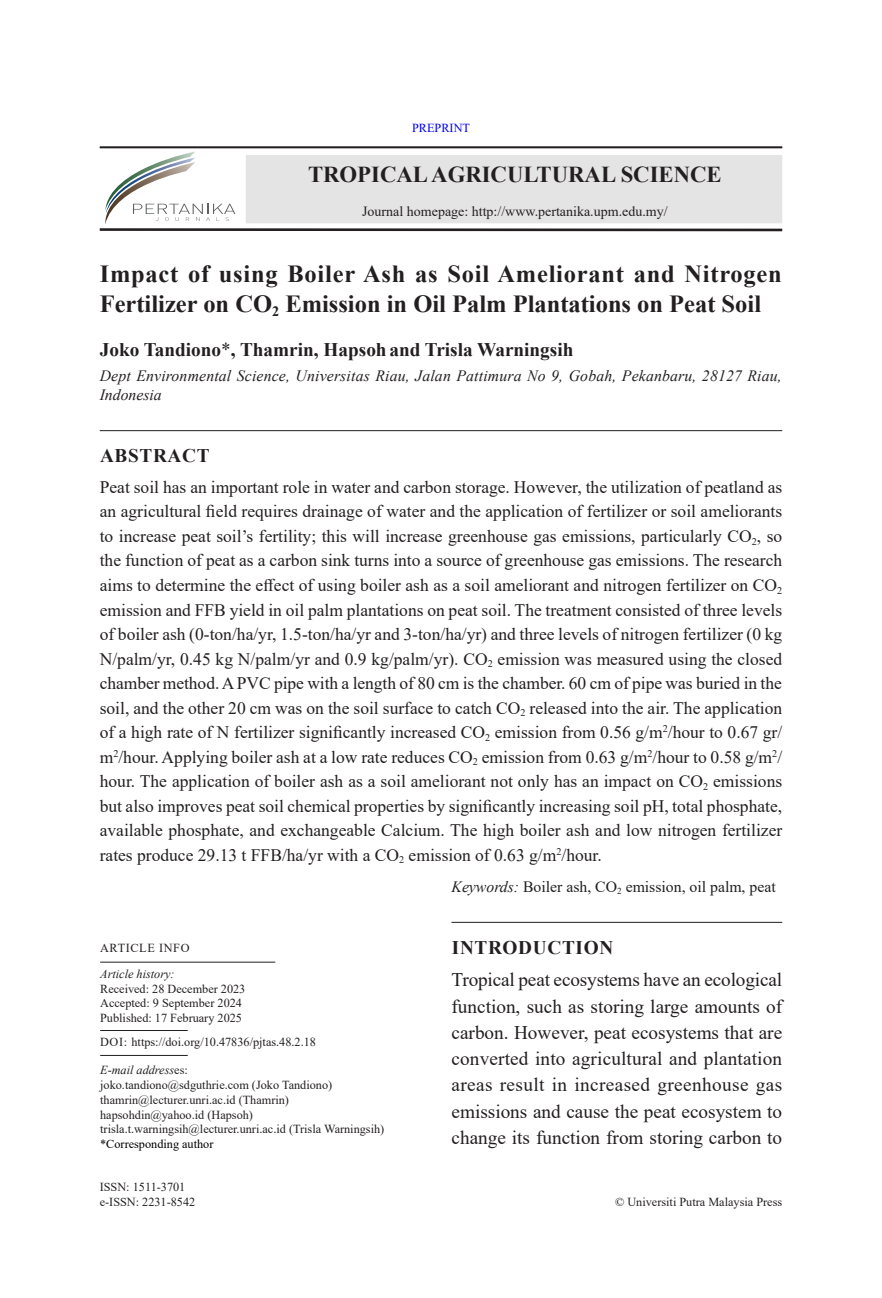
<style>
.page{position:relative;width:882px;height:1298px;background:#fff}
.page>*{position:absolute;margin:0;border:0;box-sizing:border-box;transform-origin:0 0}
.t1{font:700 24.5px/29.4px "Times New Roman";color:#231f20}
.t2{font:700 22.75px "Times New Roman";color:#231f20}
.First_para_body_text{font:19.25px/26.2px "Times New Roman";color:#231f20;text-align:justify}
.Author{font:700 19.25px "Times New Roman";color:#231f20}
.HEADING_FIRST{font:700 19.25px "Times New Roman";letter-spacing:.035em;color:#231f20}
.Body_Abstract{font:17.5px/24.5px "Times New Roman";color:#231f20;text-align:justify}
.authors_address{font:italic 15.75px/18.9px "Times New Roman";letter-spacing:.01em;color:#231f20}
.Bosy_Abstract_2{font:15.75px "Times New Roman";color:#231f20}
.t3{font:14px "Times New Roman";color:#231f20}
.t4{font:12.25px/14.7px "Times New Roman";color:#231f20}
.t5{font:12.25px "Times New Roman";color:#000}
.t6{font:italic 12.25px "Times New Roman";color:#231f20}
.t7{font:12.25px "Times New Roman";letter-spacing:.05em;color:#231f20}
.t8{font:12.25px "Times New Roman";color:#00f}
.s1{font-weight:400}
.s2{font-style:italic}
</style>
<div class="page">
<hr style="left:100px;top:147px;width:682px;height:1px;background:#231f20">
<hr style="left:100px;top:228px;width:682px;height:3px;background:#231f20">
<div style="left:247px;top:156px;width:534px;height:66px;background:#e5e4e4"></div>
<svg style="left:105px;top:151px;width:130px;height:73px"></svg>
<hr style="left:100px;top:962px;width:175px;height:1px;background:#231f20">
<hr style="left:100px;top:1055px;width:88px;height:1px;background:#231f20">
<hr style="left:100px;top:1030px;width:88px;height:1px;background:#231f20">
<hr style="left:100px;top:430px;width:682px;height:1px;background:#231f20">
<hr style="left:452px;top:922px;width:330px;height:1px;background:#231f20">
<p class="t8" style="left:412px;top:119px;width:59px">PREPRINT</p>
<h2 class="t2" style="left:308px;top:158px;width:415px">TROPICAL AGRICULTURAL SCIENCE</h2>
<p class="t3" style="left:362px;top:201px;width:307px">Journal homepage: http://www.pertanika.upm.edu.my/</p>
<p class="t1" style="left:100px;top:259px;width:684px">Impact of using Boiler Ash as Soil Ameliorant and Nitrogen<br>Fertilizer on CO<sub>2</sub> Emission in Oil Palm Plantations on Peat Soil</p>
<p class="Author" style="left:100px;top:336px;width:475px">Joko Tandiono<span class="s1">*</span>, Thamrin, Hapsoh and Trisla Warningsih</p>
<p class="authors_address" style="left:100px;top:366px;width:684px">Dept Environmental Science, Universitas Riau, Jalan Pattimura No 9, Gobah, Pekanbaru, 28127 Riau,<br>Indonesia</p>
<p class="HEADING_FIRST" style="left:100px;top:442px;width:111px">ABSTRACT</p>
<p class="Body_Abstract" style="left:100px;top:474px;width:684px">Peat soil has an important role in water and carbon storage. However, the utilization of peatland as an agricultural field requires drainage of water and the application of fertilizer or soil ameliorants to increase peat soil’s fertility; this will increase greenhouse gas emissions, particularly CO<sub>2</sub>, so the function of peat as a carbon sink turns into a source of greenhouse gas emissions. The research aims to determine the effect of using boiler ash as a soil ameliorant and nitrogen fertilizer on CO<sub>2 </sub>emission and FFB yield in oil palm plantations on peat soil. The treatment consisted of three levels of boiler ash (0-ton/ha/yr, 1.5-ton/ha/yr and 3-ton/ha/yr) and three levels of nitrogen fertilizer (0 kg N/palm/yr, 0.45 kg N/palm/yr and 0.9 kg/palm/yr). CO<sub>2</sub> emission was measured using the closed chamber method. A PVC pipe with a length of 80 cm is the chamber. 60 cm of pipe was buried in the soil, and the other 20 cm was on the soil surface to catch CO<sub>2</sub> released into the air. The application of a high rate of N fertilizer significantly increased CO<sub>2</sub> emission from 0.56 g/m<sup>2</sup>/hour to 0.67 gr/ m<sup>2</sup>/hour. Applying boiler ash at a low rate reduces CO<sub>2</sub> emission from 0.63 g/m<sup>2</sup>/hour to 0.58 g/m<sup>2</sup>/ hour. The application of boiler ash as a soil ameliorant not only has an impact on CO<sub>2</sub> emissions but also improves peat soil chemical properties by significantly increasing soil pH, total phosphate, available phosphate, and exchangeable Calcium. The high boiler ash and low nitrogen fertilizer rates produce 29.13 t FFB/ha/yr with a CO<sub>2</sub> emission of 0.63 g/m<sup>2</sup>/hour.</p>
<p class="Bosy_Abstract_2" style="left:452px;top:875px;width:326px"><span class="s2">Keywords:</span> Boiler ash, CO<sub>2</sub> emission, oil palm, peat</p>
<p class="t7" style="left:100px;top:939px;width:91px">ARTICLE INFO</p>
<p class="t6" style="left:100px;top:965px;width:76px">Article history:</p>
<p class="t4" style="left:100px;top:981px;width:147px">Received: 28 December 2023<br>Accepted: 9 September 2024<br>Published: 17 February 2025</p>
<p class="t4" style="left:100px;top:1034px;width:217px">DOI: https://doi.org/10.47836/pjtas.48.2.18</p>
<p class="t4" style="left:100px;top:1062px;width:286px"><span class="s2">E-mail address</span>es:<br>joko.tandiono@sdguthrie.com (Joko Tandiono) thamrin@lecturer.unri.ac.id (Thamrin) hapsohdin@yahoo.id (Hapsoh) trisla.t.warningsih@lecturer.unri.ac.id (Trisla Warningsih)</p>
<p class="t5" style="left:100px;top:1135px;width:115px">*Corresponding author</p>
<p class="t4" style="left:100px;top:1179px;width:97px">ISSN: 1511-3701 e-ISSN: 2231-8542</p>
<p class="HEADING_FIRST" style="left:452px;top:933px;width:163px">INTRODUCTION</p>
<p class="First_para_body_text" style="left:452px;top:966px;width:332px">Tropical peat ecosystems have an ecological function, such as storing large amounts of carbon. However, peat ecosystems that are converted into agricultural and plantation areas result in increased greenhouse gas emissions and cause the peat ecosystem to change its function from storing carbon to</p>
<p class="t4" style="left:615px;top:1194px;width:169px">© Universiti Putra Malaysia Press</p>
</div>
